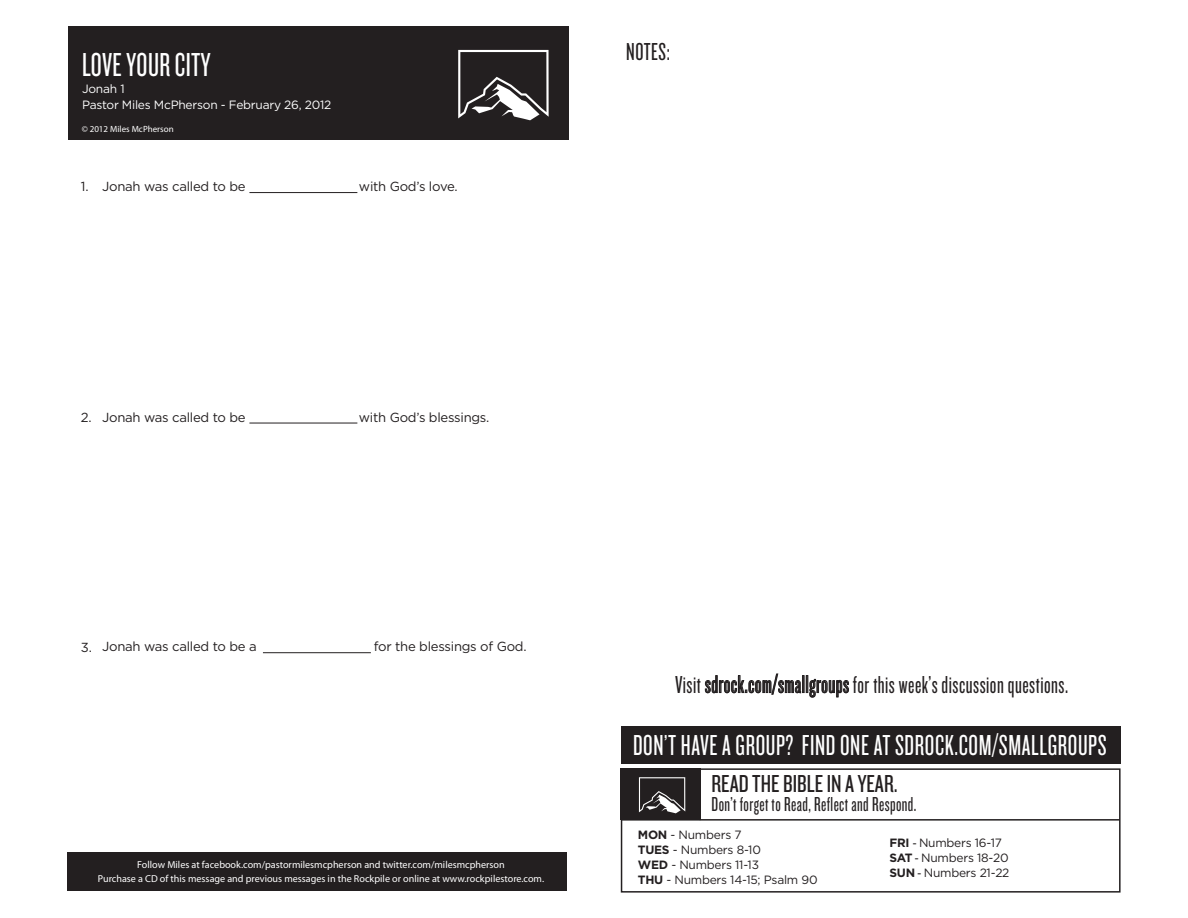
<style>
.page{position:relative;width:1188px;height:918px;background:#fff}
.page>*{position:absolute;margin:0;border:0;box-sizing:border-box;transform-origin:0 0}
.t1{font:34.5px "Knockout HTF27 Junior Bantamwt";letter-spacing:.01em;color:#fff}
.t2{font:30px "Knockout HTF27 Junior Bantamwt";letter-spacing:.02em;color:#fff}
.t3{font:25.5px "Knockout HTF27 Junior Bantamwt";letter-spacing:.02em;color:#231f20}
.t4{font:25.5px "Knockout HTF28 Junior Featherwt";color:#231f20}
.t5{font:21px "Knockout HTF27 Junior Bantamwt";letter-spacing:.02em;color:#231f20}
.t6{font:13.2px "Gotham HTF";letter-spacing:-.02em;color:#231f20}
.t7{font:12px/15px "Gotham HTF";letter-spacing:-.02em;color:#231f20}
.t8{font:12px/16.5px "Gotham HTF";letter-spacing:-.02em;color:#fff}
.t9{font:10.2px/13.5px "Myriad Pro";color:#fff;text-align:center}
.t10{font:9px "Myriad Pro";color:#fff}
.s1{font-weight:700}
.s2{font-family:"Myriad Pro";font-weight:600}
</style>
<div class="page">
<div style="left:68px;top:26px;width:500px;height:113px;background:#231f20"></div>
<div style="left:67px;top:852px;width:500px;height:39px;background:#231f20"></div>
<svg style="left:458px;top:50px;width:91px;height:70px"></svg>
<div style="left:621px;top:727px;width:499px;height:36px;background:#231f20"></div>
<div style="left:621px;top:768px;width:500px;height:125px;border:2px solid #231f20"></div>
<div style="left:621px;top:768px;width:80px;height:52px;background:#231f20"></div>
<hr style="left:621px;top:819px;width:499px;height:2px;background:#231f20">
<svg style="left:639px;top:777px;width:46px;height:36px"></svg>
<svg style="left:704px;top:673px;width:145px;height:25px"></svg>
<hr style="left:249px;top:423px;width:108px;height:1px;background:#231f20">
<hr style="left:249px;top:192px;width:108px;height:1px;background:#231f20">
<hr style="left:263px;top:652px;width:108px;height:1px;background:#231f20">
<h1 class="t1" style="left:82px;top:48px;width:130px">LOVE YOUR CITY</h1>
<p class="t8" style="left:82px;top:80px;width:251px">Jonah 1<br>Pastor Miles McPherson - February 26, 2012</p>
<p class="t10" style="left:82px;top:123px;width:93px">© 2012 Miles McPherson</p>
<p class="t6" style="left:81px;top:179px;width:166px">1. Jonah was called to be</p>
<p class="t6" style="left:359px;top:179px;width:100px">with God’s love.</p>
<h3 class="t3" style="left:626px;top:39px;width:45px">NOTES:</h3>
<p class="t6" style="left:81px;top:410px;width:166px">2. Jonah was called to be</p>
<p class="t6" style="left:359px;top:410px;width:132px">with God’s blessings.</p>
<p class="t6" style="left:81px;top:639px;width:177px">3. Jonah was called to be a</p>
<p class="t6" style="left:374px;top:639px;width:154px">for the blessings of God.</p>
<p class="t9" style="left:98px;top:858px;width:448px">Follow Miles at facebook.com/pastormilesmcpherson and twitter.com/milesmcpherson<br>Purchase a CD of this message and previous messages in the Rockpile or online at www.rockpilestore.com.</p>
<h3 class="t3" style="left:675px;top:672px;width:395px">Visit sdrock.com/smallgroups for this week’s discussion questions.</h3>
<h2 class="t2" style="left:633px;top:731px;width:475px">Don’t have a group? Find one at sdrock.com/smallgroups</h2>
<h3 class="t4" style="left:712px;top:771px;width:188px">READ THE BIBLE IN A YEAR.</h3>
<h3 class="t5" style="left:712px;top:794px;width:206px">Don’t forget to Read, Reflect and Respond.</h3>
<p class="t7" style="left:638px;top:827px;width:181px"><span class="s1">MON</span> - Numbers 7<br><span class="s1">TUES</span> - Numbers 8-10<br><span class="s1">WED</span> - Numbers 11-13<br><span class="s1">THU</span> - Numbers 14-15; Psalm 90</p>
<p class="t7" style="left:889px;top:835px;width:121px"><span class="s1">FRI</span> <span class="s2">-</span> Numbers 16-17<br><span class="s1">SAT</span> <span class="s2">-</span> Numbers 18-20<br><span class="s1">SUN</span> <span class="s2">-</span> Numbers 21-22</p>
</div>
